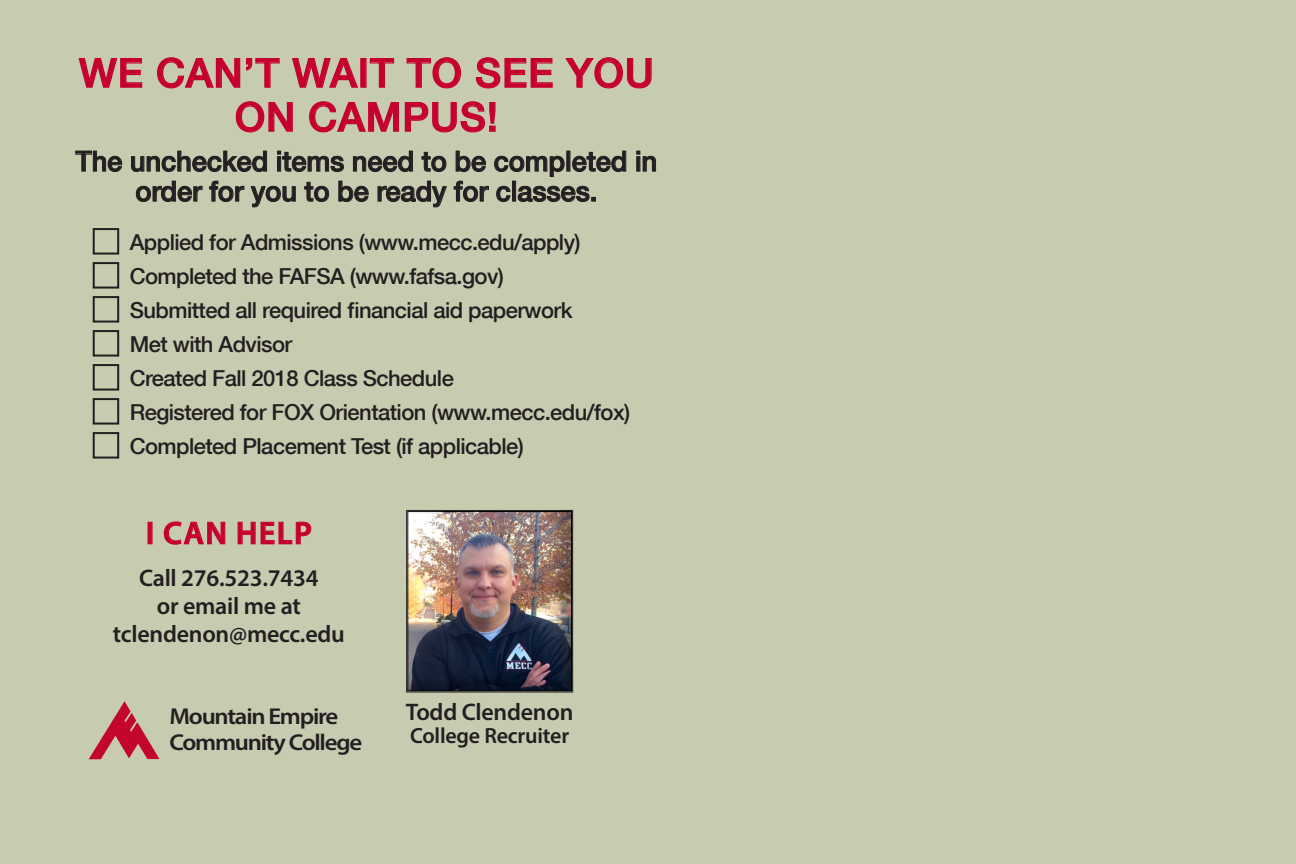
<style>
.page{position:relative;width:1296px;height:864px;background:#c7cbb0}
.page>*{position:absolute;margin:0;border:0;box-sizing:border-box;transform-origin:0 0}
.t1{font:500 40px/44px "Helvetica Neue LT Com";letter-spacing:.025em;color:#c5002e;text-align:center}
.t2{font:600 32px "Myriad Pro";letter-spacing:.045em;color:#c5002e}
.t3{font:500 28px/30px "Helvetica Neue LT Com";color:#231f20;text-align:center}
.t4{font:600 24px "Myriad Pro";letter-spacing:-.01em;color:#231f20}
.t5{font:600 23px/25px "Myriad Pro";letter-spacing:-.05em;color:#231f20;scale:1.08 1}
.t6{font:500 22px "Helvetica Neue LT Com";letter-spacing:-.025em;color:#231f20}
.t7{font:600 22px "Myriad Pro";letter-spacing:-.01em;color:#231f20}
</style>
<div class="page">
<div style="left:93px;top:228px;width:26px;height:27px;border:2px solid #231f20"></div>
<div style="left:93px;top:262px;width:26px;height:27px;border:2px solid #231f20"></div>
<div style="left:93px;top:296px;width:26px;height:27px;border:2px solid #231f20"></div>
<div style="left:93px;top:330px;width:26px;height:27px;border:2px solid #231f20"></div>
<div style="left:93px;top:364px;width:26px;height:27px;border:2px solid #231f20"></div>
<div style="left:93px;top:398px;width:26px;height:27px;border:2px solid #231f20"></div>
<div style="left:93px;top:432px;width:26px;height:27px;border:2px solid #231f20"></div>
<svg style="left:78px;top:58px;width:65px;height:30px"></svg>
<svg style="left:157px;top:57px;width:123px;height:32px"></svg>
<svg style="left:292px;top:58px;width:66px;height:30px"></svg>
<svg style="left:369px;top:58px;width:26px;height:30px"></svg>
<svg style="left:406px;top:57px;width:56px;height:32px"></svg>
<svg style="left:475px;top:57px;width:78px;height:32px"></svg>
<svg style="left:565px;top:57px;width:87px;height:32px"></svg>
<svg style="left:235px;top:101px;width:58px;height:32px"></svg>
<svg style="left:309px;top:101px;width:187px;height:32px"></svg>
<svg style="left:76px;top:151px;width:46px;height:21px"></svg>
<svg style="left:132px;top:151px;width:135px;height:21px"></svg>
<svg style="left:278px;top:151px;width:66px;height:21px"></svg>
<svg style="left:353px;top:151px;width:59px;height:21px"></svg>
<svg style="left:422px;top:152px;width:24px;height:20px"></svg>
<svg style="left:456px;top:151px;width:30px;height:21px"></svg>
<svg style="left:495px;top:156px;width:69px;height:21px"></svg>
<svg style="left:573px;top:151px;width:53px;height:21px"></svg>
<svg style="left:637px;top:151px;width:19px;height:20px"></svg>
<svg style="left:136px;top:181px;width:66px;height:21px"></svg>
<svg style="left:210px;top:181px;width:34px;height:21px"></svg>
<svg style="left:251px;top:186px;width:44px;height:21px"></svg>
<svg style="left:305px;top:182px;width:24px;height:20px"></svg>
<svg style="left:339px;top:181px;width:29px;height:21px"></svg>
<svg style="left:378px;top:181px;width:68px;height:26px"></svg>
<svg style="left:454px;top:181px;width:34px;height:21px"></svg>
<svg style="left:497px;top:186px;width:13px;height:16px"></svg>
<div style="left:513px;top:181px;width:3px;height:20px;border:1px solid #231f20"></div>
<svg style="left:518px;top:186px;width:78px;height:16px"></svg>
<div style="left:405px;top:508px;width:168px;height:186px;background:#231f20;opacity:.44"></div>
<svg style="left:163px;top:521px;width:63px;height:24px"></svg>
<svg style="left:237px;top:521px;width:75px;height:24px"></svg>
<svg style="left:89px;top:701px;width:71px;height:58px"></svg>
<p class="t1" style="left:79px;top:50px;width:576px">WE CAN’T WAIT TO SEE YOU<br>ON CAMPUS!</p>
<p class="t3" style="left:76px;top:146px;width:583px">The unchecked items need to be completed in order for you to be ready for classes.</p>
<p class="t6" style="left:130px;top:228px;width:452px">Applied for Admissions (www.mecc.edu/apply)</p>
<p class="t6" style="left:130px;top:262px;width:376px">Completed the FAFSA (www.fafsa.gov)</p>
<p class="t6" style="left:130px;top:296px;width:444px">Submitted all required financial aid paperwork</p>
<p class="t6" style="left:130px;top:330px;width:164px">Met with Advisor</p>
<p class="t6" style="left:130px;top:364px;width:326px">Created Fall 2018 Class Schedule</p>
<p class="t6" style="left:130px;top:398px;width:502px">Registered for FOX Orientation (www.mecc.edu/fox)</p>
<p class="t6" style="left:130px;top:432px;width:396px">Completed Placement Test (if applicable)</p>
<p class="t2" style="left:146px;top:513px;width:168px">I CAN HELP</p>
<p class="t4" style="left:139px;top:563px;width:181px">Call 276.523.7434</p>
<p class="t4" style="left:157px;top:591px;width:146px">or email me at</p>
<p class="t4" style="left:113px;top:619px;width:233px">tclendenon@mecc.edu</p>
<p class="t5" style="left:169px;top:704px;width:180px">Mountain Empire<br>Community College</p>
<p class="t4" style="left:406px;top:697px;width:169px">Todd Clendenon</p>
<p class="t7" style="left:410px;top:721px;width:161px">College Recruiter</p>
</div>
